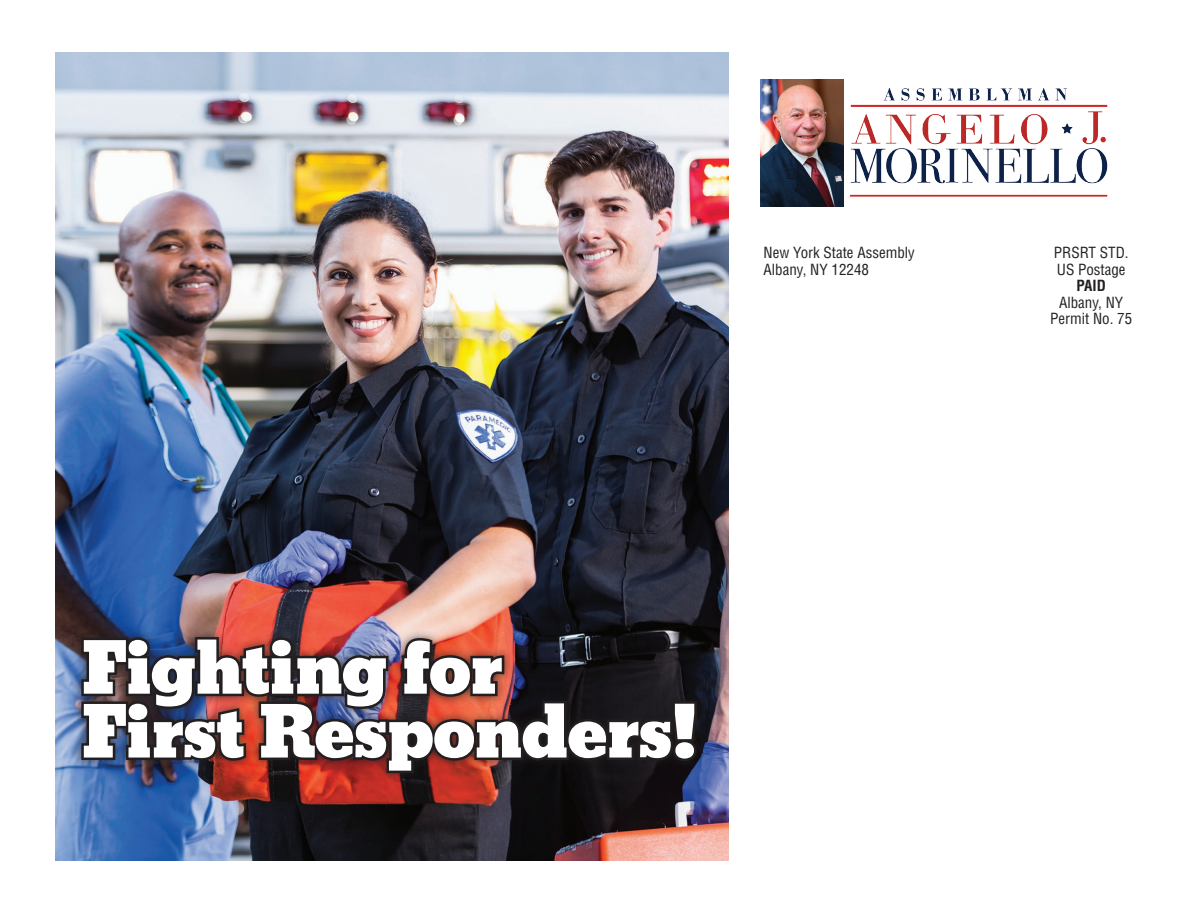
<style>
.page{position:relative;width:1188px;height:918px;background:#fff}
.page>*{position:absolute;margin:0;border:0;box-sizing:border-box;transform-origin:0 0}
.t1{font:67.65px "Bevan";letter-spacing:-.02em;color:#fff}
.t2{font:condensed 15px "Helvetica";color:#231f20}
.t3{font:700 condensed 15px "Helvetica";color:#231f20}
</style>
<div class="page">
<img style="left:760px;top:80px;width:84px;height:126px">
<img style="left:55px;top:53px;width:674px;height:808px">
<div style="left:72px;top:629px;width:635px;height:154px;background:#231f20;opacity:.75"></div>
<img style="left:79px;top:634px;width:621px;height:142px">
<img style="left:850px;top:89px;width:258px;height:108px">
<p class="t2" style="left:764px;top:244px;width:153px">New York State Assembly</p>
<p class="t2" style="left:764px;top:260px;width:107px">Albany, NY 12248</p>
<p class="t1" style="left:81px;top:615px;width:424px">Fighting for</p>
<p class="t1" style="left:81px;top:679px;width:619px">First Responders!</p>
<p class="t2" style="left:1054px;top:244px;width:76px">PRSRT STD.</p>
<p class="t2" style="left:1057px;top:260px;width:70px">US Postage</p>
<p class="t3" style="left:1077px;top:277px;width:31px">PAID</p>
<p class="t2" style="left:1059px;top:293px;width:66px">Albany, NY</p>
<p class="t2" style="left:1050px;top:310px;width:84px">Permit No. 75</p>
</div>
